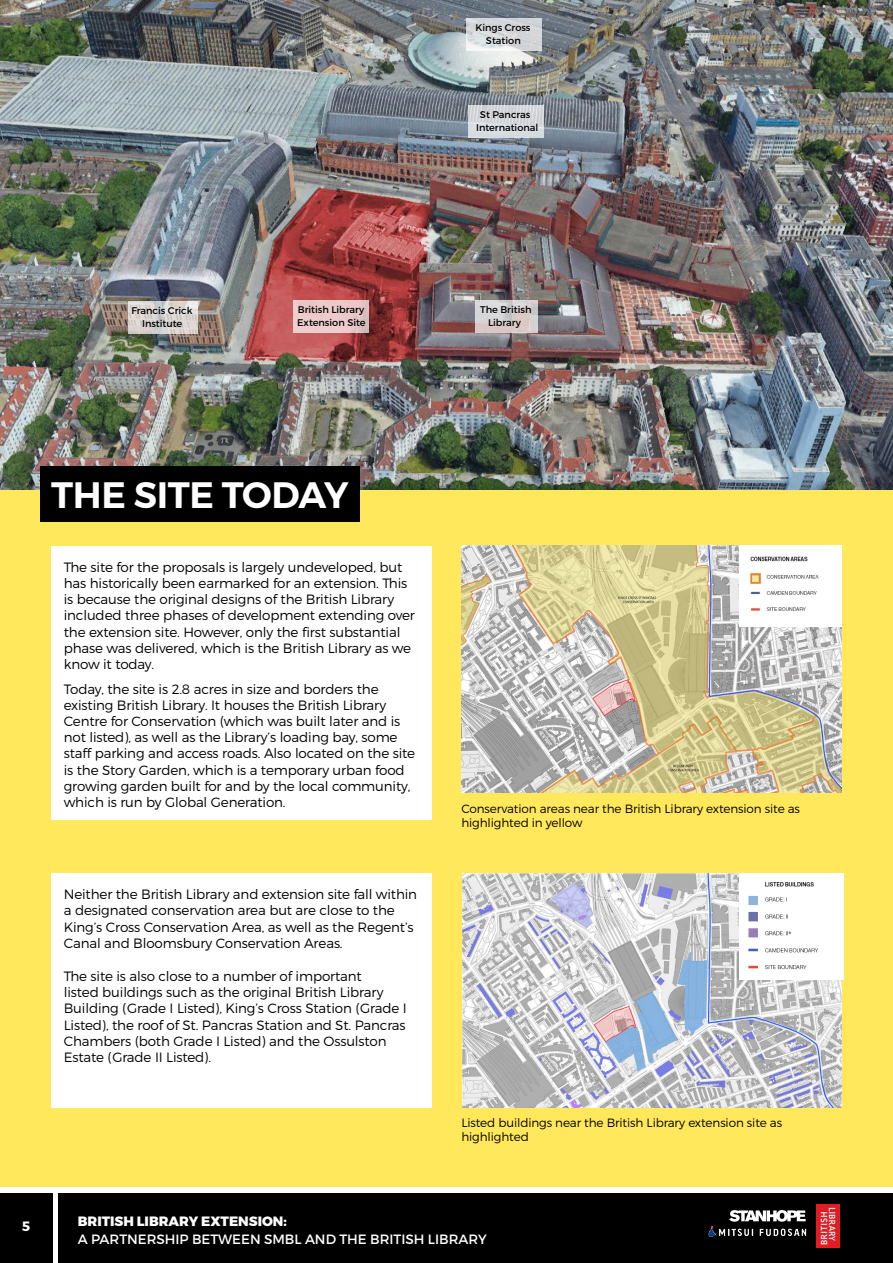
<style>
.page{position:relative;width:893px;height:1263px;background:#fff}
.page>*{position:absolute;margin:0;border:0;box-sizing:border-box;transform-origin:0 0}
.t1{font:600 36.75px "Montserrat";letter-spacing:-.01em;color:#fff}
.t2{font:300 13.5px/16.2px "Montserrat";letter-spacing:-.01em;color:#000}
.t3{font:13.5px "Montserrat";color:#fff}
.t4{font:800 13.5px "Montserrat";color:#fff}
.t5{font:700 13.5px "Montserrat";color:#fff}
.t6{font:300 12px/14.4px "Montserrat";letter-spacing:-.01em;color:#000}
.t7{font:9.75px/12.9px "Montserrat";color:#000;text-align:center}
</style>
<div class="page">
<div style="left:0;top:1193px;width:52px;height:70px;background:#000"></div>
<div style="left:58px;top:1193px;width:835px;height:70px;background:#000"></div>
<img style="left:708px;top:1225px;width:99px;height:11px">
<svg style="left:729px;top:1210px;width:77px;height:12px"></svg>
<img style="left:817px;top:1204px;width:23px;height:44px">
<img style="left:0;top:0;width:893px;height:490px">
<svg style="left:129px;top:301px;width:69px;height:32px;background:#d8d4d2"></svg>
<svg style="left:293px;top:300px;width:76px;height:32px;background:#e9c8c8"></svg>
<svg style="left:475px;top:300px;width:63px;height:32px;background:#d6cfcf"></svg>
<svg style="left:469px;top:106px;width:75px;height:32px;background:#d5d9dd"></svg>
<svg style="left:467px;top:18px;width:75px;height:33px;background:#d8dbdd"></svg>
<div style="left:0;top:490px;width:893px;height:696px;background:#ffe85c"></div>
<div style="left:41px;top:466px;width:319px;height:55px;background:#000"></div>
<img style="left:461px;top:546px;width:381px;height:246px">
<img style="left:462px;top:873px;width:380px;height:235px">
<div style="left:51px;top:873px;width:381px;height:235px;background:#fff"></div>
<div style="left:51px;top:546px;width:381px;height:274px;background:#fff"></div>
<img style="left:739px;top:546px;width:103px;height:80px">
<img style="left:739px;top:873px;width:104px;height:106px">
<p class="t7" style="left:475px;top:21px;width:57px">Kings Cross<br>Station</p>
<p class="t7" style="left:476px;top:108px;width:64px">St Pancras<br>International</p>
<p class="t7" style="left:131px;top:304px;width:63px">Francis Crick<br>Institute</p>
<p class="t7" style="left:297px;top:303px;width:70px;text-align:left">British Library<br>Extension Site</p>
<p class="t7" style="left:480px;top:303px;width:53px">The British<br>Library</p>
<h1 class="t1" style="left:51px;top:472px;width:299px">THE SITE TODAY</h1>
<p class="t2" style="left:64px;top:559px;width:353px">The site for the proposals is largely undeveloped, but has historically been earmarked for an extension. This is because the original designs of the British Library included three phases of development extending over the extension site. However, only the first substantial phase was delivered, which is the British Library as we know it today.</p>
<p class="t2" style="left:64px;top:680px;width:353px">Today, the site is 2.8 acres in size and borders the existing British Library. It houses the British Library Centre for Conservation (which was built later and is not listed), as well as the Library’s loading bay, some staff parking and access roads. Also located on the site is the Story Garden, which is a temporary urban food growing garden built for and by the local community, which is run by Global Generation.</p>
<p class="t2" style="left:64px;top:886px;width:355px">Neither the British Library and extension site fall within a designated conservation area but are close to the King’s Cross Conservation Area, as well as the Regent’s Canal and Bloomsbury Conservation Areas.</p>
<p class="t2" style="left:64px;top:968px;width:344px">The site is also close to a number of important<br>listed buildings such as the original British Library Building (Grade I Listed), King’s Cross Station (Grade I Listed), the roof of St. Pancras Station and St. Pancras Chambers (both Grade I Listed) and the Ossulston Estate (Grade II Listed).</p>
<p class="t6" style="left:461px;top:801px;width:340px">Conservation areas near the British Library extension site as highlighted in yellow</p>
<p class="t6" style="left:461px;top:1115px;width:322px">Listed buildings near the British Library extension site as highlighted</p>
<p class="t5" style="left:22px;top:1218px;width:10px">5</p>
<p class="t4" style="left:78px;top:1212px;width:210px">BRITISH LIBRARY EXTENSION:</p>
<p class="t3" style="left:78px;top:1230px;width:410px">A PARTNERSHIP BETWEEN SMBL AND THE BRITISH LIBRARY</p>
</div>
